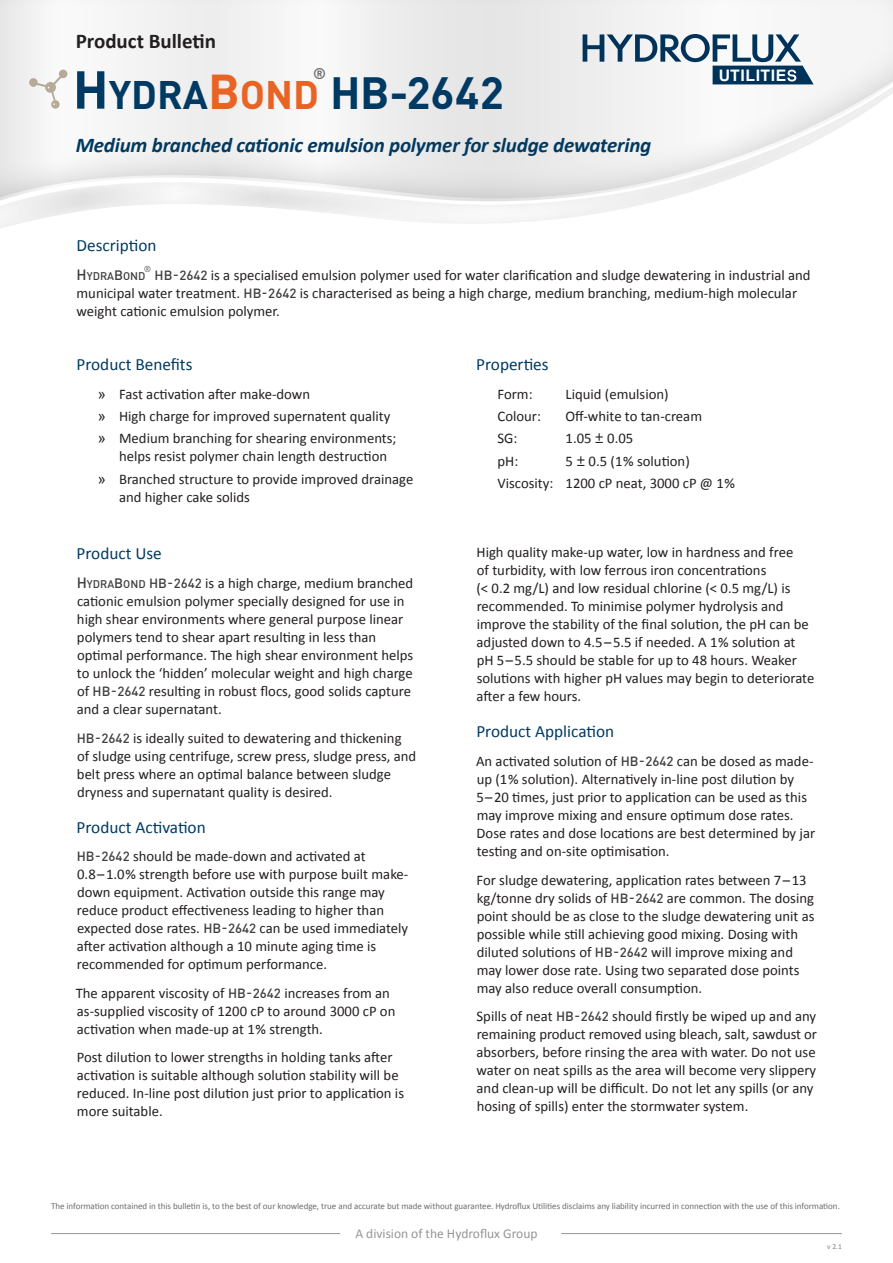
<style>
.page{position:relative;width:893px;height:1263px;background:#fff}
.page>*{position:absolute;margin:0;border:0;box-sizing:border-box;transform-origin:0 0}
.t1{font:700 44.7px "DINOT";color:#003a62}
.t2{font:700 39.3px "DINOT";color:#003a62}
.t3{font:italic 700 21px "Calibri";letter-spacing:-.01em;color:#003a62}
.t4{font:700 21px "Calibri";color:#231f20}
.t5{font:17.25px "Calibri";color:#003a62}
.t6{font:700 15.9px "Arial";letter-spacing:.03em;color:#fff}
.t7{font:700 15.3px "DINOT";color:#6c6d70}
.t8{font:14.7px/18px "Calibri";color:#231f20}
.t9{font:13.5px "Calibri";color:#939598}
.t10{font:500 10.95px "DINOT";color:#3e3e3f}
.t11{font:9px "Calibri";letter-spacing:-.005em;color:#6c6d70}
.t12{font:500 8.55px "DINOT";color:#6c6d70}
.t13{font:7.5px "Calibri";color:#808285}
.s1{font-size:52.5px}
.s2{font-size:48.3px;color:#e86424}
.s3{color:#e86424}
.s4{font-size:14.7px}
.s5{font-size:13.5px}
.s6{font-family:"DINOT";font-weight:500;font-size:13.2px;color:#3e3e3f}
.s7{font-family:"Arial"}
.s8{font-family:"Garamond";font-weight:700;font-size:13.5px}
.s9{font-family:"DINOT";font-weight:500;color:#3e3e3f}
.s10{font-family:"DINOT";font-weight:500;font-size:10.95px;color:#3e3e3f}
.s11{font-family:"DINOT";font-weight:500;font-size:13.5px;color:#3e3e3f}
</style>
<div class="page">
<svg style="left:0;top:0;width:893px;height:78px;fill:#f1f1f1"></svg>
<svg style="left:0;top:78px;width:893px;height:150px;fill:#f2f2f2"></svg>
<hr style="left:561px;top:1233px;width:281px;height:1px;background:#939598">
<hr style="left:51px;top:1233px;width:289px;height:1px;background:#939598">
<svg style="left:583px;top:34px;width:231px;height:50px"></svg>
<div style="left:59px;top:70px;width:8px;height:8px;background:#b5ab98;border-radius:50%"></div>
<div style="left:51px;top:100px;width:9px;height:9px;background:#b5ab98;border-radius:50%"></div>
<svg style="left:30px;top:72px;width:35px;height:33px"></svg>
<h3 class="t4" style="left:76px;top:28px;width:142px">Product Bulletin</h3>
<p class="t7" style="left:313px;top:63px;width:14px">®</p>
<h2 class="t2" style="left:73px;top:69px;width:248px"><span class="s1">H</span>YDRA<span class="s2">B</span><span class="s3">OND</span></h2>
<h1 class="t1" style="left:330px;top:63px;width:175px">HB-2642</h1>
<h3 class="t3" style="left:76px;top:132px;width:577px">Medium branched cationic emulsion polymer for sludge dewatering</h3>
<p class="t6" style="left:719px;top:65px;width:69px">UTILITIE</p>
<p class="t5" style="left:77px;top:234px;width:81px">Description</p>
<p class="t10" style="left:77px;top:269px;width:71px"><span class="s4">H</span>YDRA<span class="s5">B</span>OND</p>
<p class="t12" style="left:144px;top:263px;width:9px">®</p>
<p class="t8" style="left:77px;top:266px;width:736px;text-indent:78px"><span class="s6">HB-2642</span> is a specialised emulsion polymer used for water clarification and sludge dewatering in industrial and municipal water treatment. <span class="s6">HB-2642</span> is characterised as being a high charge, medium branching, medium-high molecular weight cationic emulsion polymer.</p>
<p class="t5" style="left:77px;top:353px;width:117px">Product Benefits</p>
<p class="t8" style="left:98px;top:383px;width:300px;line-height:22.2px"><span class="s7">»</span> Fast activation after make-down<br><span class="s7">»</span> High charge for improved supernatent quality <span class="s7">»</span> Medium branching for shearing environments;</p>
<p class="t8" style="left:98px;top:445px;width:317px;line-height:22.2px;text-align:center">helps resist polymer chain length destruction<br><span class="s7">»</span> Branched structure to provide improved drainage</p>
<p class="t8" style="left:119px;top:488px;width:133px">and higher cake solids</p>
<p class="t5" style="left:476px;top:353px;width:74px">Properties</p>
<p class="t8" style="left:497px;top:385px;width:37px">Form:</p>
<p class="t8" style="left:566px;top:385px;width:105px">Liquid (emulsion)</p>
<p class="t8" style="left:497px;top:407px;width:45px">Colour:</p>
<p class="t8" style="left:566px;top:407px;width:138px">Off-white to tan-cream</p>
<p class="t8" style="left:497px;top:429px;width:21px">SG:</p>
<p class="t8" style="left:566px;top:429px;width:69px">1.05 <span class="s8">±</span> 0.05</p>
<p class="t8" style="left:497px;top:452px;width:22px">pH:</p>
<p class="t8" style="left:497px;top:450px;width:239px;line-height:22.2px;text-indent:68px">5 <span class="s8">±</span> 0.5 (1% solution)<br>Viscosity: 1200 cP neat, 3000 cP @ 1%</p>
<p class="t5" style="left:77px;top:543px;width:87px">Product Use</p>
<p class="t8" style="left:77px;top:574px;width:338px"><span class="s9">H</span><span class="s10">YDRA</span><span class="s11">B</span><span class="s10">OND</span> <span class="s6">HB-2642</span> is a high charge, medium branched cationic emulsion polymer specially designed for use in high shear environments where general purpose linear polymers tend to shear apart resulting in less than optimal performance. The high shear environment helps to unlock the ‘hidden’ molecular weight and high charge of <span class="s6">HB-2642</span> resulting in robust flocs, good solids capture and a clear supernatant.</p>
<p class="t8" style="left:77px;top:729px;width:341px"><span class="s6">HB-2642</span> is ideally suited to dewatering and thickening of sludge using centrifuge, screw press, sludge press, and belt press where an optimal balance between sludge dryness and supernatant quality is desired.</p>
<p class="t5" style="left:77px;top:816px;width:131px">Product Activation</p>
<p class="t8" style="left:77px;top:847px;width:333px"><span class="s6">HB-2642</span> should be made-down and activated at 0.8–1.0% strength before use with purpose built make&shy;down equipment. Activation outside this range may reduce product effectiveness leading to higher than expected dose rates. <span class="s6">HB-2642</span> can be used immediately after activation although a 10 minute aging time is recommended for optimum performance.</p>
<p class="t8" style="left:76px;top:984px;width:321px">The apparent viscosity of <span class="s6">HB-2642</span> increases from an as-supplied viscosity of 1200 cP to around 3000 cP on activation when made-up at 1% strength.</p>
<p class="t8" style="left:77px;top:1049px;width:329px">Post dilution to lower strengths in holding tanks after activation is suitable although solution stability will be reduced. In-line post dilution just prior to application is more suitable.</p>
<p class="t8" style="left:476px;top:544px;width:339px">High quality make-up water, low in hardness and free<br>of turbidity, with low ferrous iron concentrations<br>(&lt; 0.2 mg/L) and low residual chlorine (&lt; 0.5 mg/L) is recommended. To minimise polymer hydrolysis and improve the stability of the final solution, the pH can be adjusted down to 4.5–5.5 if needed. A 1% solution at pH 5–5.5 should be stable for up to 48 hours. Weaker solutions with higher pH values may begin to deteriorate after a few hours.</p>
<p class="t5" style="left:476px;top:721px;width:139px">Product Application</p>
<p class="t8" style="left:476px;top:752px;width:341px">An activated solution of <span class="s6">HB-2642</span> can be dosed as made&shy;up (1% solution). Alternatively in-line post dilution by 5–20 times, just prior to application can be used as this may improve mixing and ensure optimum dose rates.<br>Dose rates and dose locations are best determined by jar testing and on-site optimisation.</p>
<p class="t8" style="left:477px;top:871px;width:340px">For sludge dewatering, application rates between 7–13 kg/tonne dry solids of <span class="s6">HB-2642</span> are common. The dosing point should be as close to the sludge dewatering unit as possible while still achieving good mixing. Dosing with diluted solutions of <span class="s6">HB-2642</span> will improve mixing and may lower dose rate. Using two separated dose points may also reduce overall consumption.</p>
<p class="t8" style="left:476px;top:1007px;width:342px">Spills of neat <span class="s6">HB-2642</span> should firstly be wiped up and any remaining product removed using bleach, salt, sawdust or absorbers, before rinsing the area with water. Do not use water on neat spills as the area will become very slippery and clean-up will be difficult. Do not let any spills (or any hosing of spills) enter the stormwater system.</p>
<p class="t11" style="left:51px;top:1200px;width:790px">The information contained in this bulletin is, to the best of our knowledge, true and accurate but made without guarantee. Hydroflux Utilities disclaims any liability incurred in connection with the use of this information.</p>
<p class="t9" style="left:355px;top:1225px;width:184px">A division of the Hydroflux Group</p>
<p class="t13" style="left:827px;top:1242px;width:16px">v 2.1</p>
</div>
